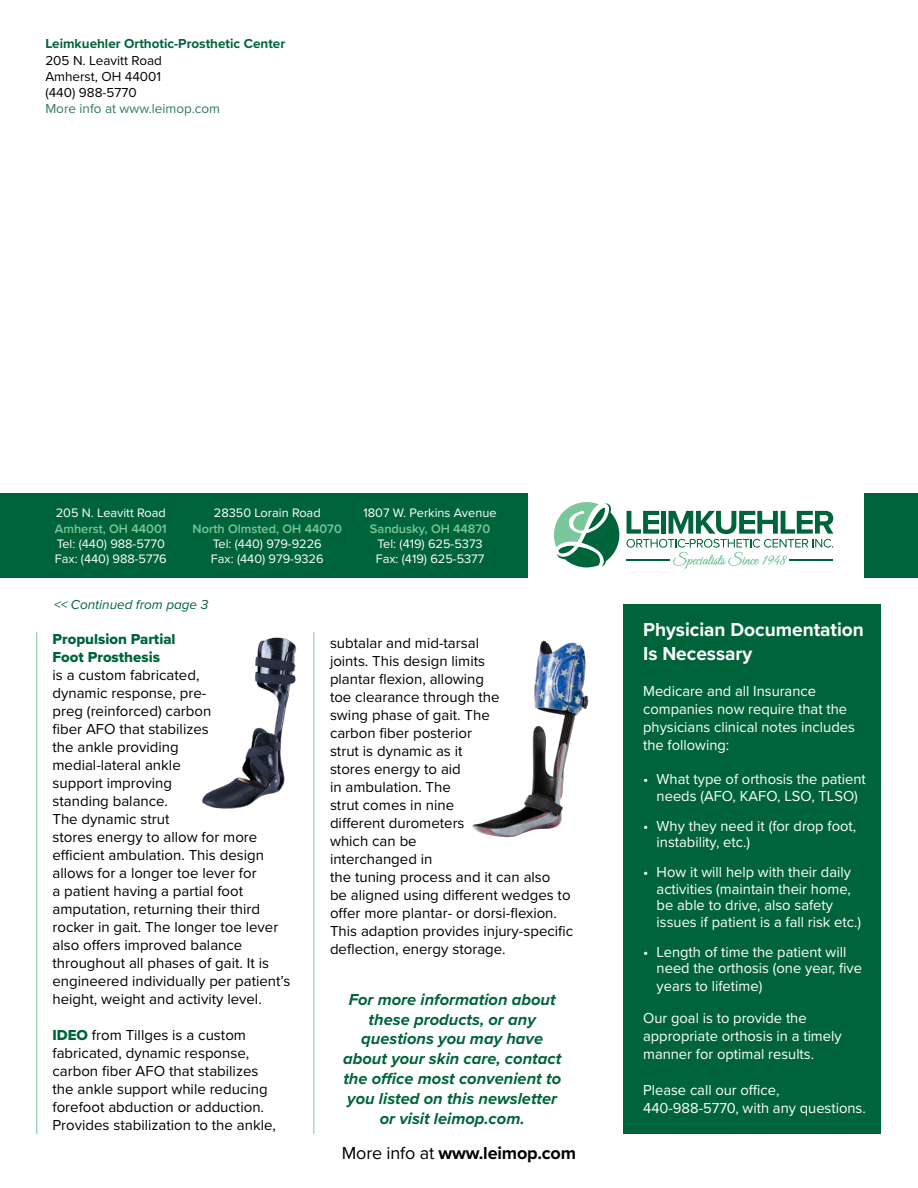
<style>
.page{position:relative;width:918px;height:1188px;background:#fff}
.page>*{position:absolute;margin:0;border:0;box-sizing:border-box;transform-origin:0 0}
.t1{font:700 19.5px/24px "Proxima Nova";color:#fff}
.t2{font:700 18px "Proxima Nova";letter-spacing:-.01em;color:#000}
.t3{font:italic 700 16.5px/19.8px "Proxima Nova";color:#00643b;text-align:center}
.t4{font:15px/18px "Proxima Nova";color:#000}
.t5{font:15px/16.5px "Proxima Nova";color:#fff}
.t6{font:15px/18px "Proxima Nova Extrabld";color:#00643b}
.t7{font:13.5px/16.2px "Proxima Nova";color:#000;text-align:justify}
.t8{font:700 13.5px "Proxima Nova";color:#00643b}
.t9{font:13.5px "Proxima Nova";color:#317d5d}
.t10{font:italic 13.5px "Proxima Nova";color:#00643b}
.t11{font:12.75px/15.3px "Proxima Nova";color:#fff}
.t12{font:600 12.75px "Proxima Nova";color:#7ac79b}
.s1{font-family:"Proxima Nova Extrabld";color:#00643b}
.s2{font-weight:400}
</style>
<div class="page">
<div style="left:0;top:493px;width:528px;height:85px;background:#00643b"></div>
<svg style="left:554px;top:502px;width:65px;height:65px"></svg>
<svg style="left:627px;top:511px;width:206px;height:58px"></svg>
<div style="left:864px;top:493px;width:54px;height:85px;background:#00643b"></div>
<div style="left:623px;top:605px;width:257px;height:529px;background:#00643b"></div>
<img style="left:472px;top:640px;width:117px;height:198px">
<img style="left:202px;top:637px;width:95px;height:172px">
<hr style="left:36px;top:632px;width:1px;height:502px;background:#7ac79b">
<hr style="left:314px;top:632px;width:1px;height:502px;background:#7ac79b">
<p class="t8" style="left:45px;top:34px;width:241px">Leimkuehler Orthotic-Prosthetic Center</p>
<p class="t7" style="left:45px;top:51px;width:118px">205 N. Leavitt Road Amherst, OH 44001 (440) 988-5770</p>
<p class="t9" style="left:45px;top:99px;width:176px">More info at www.leimop.com</p>
<p class="t11" style="left:56px;top:505px;width:111px">205 N. Leavitt Road</p>
<p class="t12" style="left:55px;top:519px;width:113px">Amherst, OH 44001</p>
<p class="t11" style="left:55px;top:536px;width:114px">Tel: (440) 988-5770<br>Fax: (440) 988-5776</p>
<p class="t11" style="left:214px;top:505px;width:108px">28350 Lorain Road</p>
<p class="t12" style="left:193px;top:519px;width:151px">North Olmsted, OH 44070</p>
<p class="t11" style="left:211px;top:536px;width:114px">Tel: (440) 979-9226<br>Fax: (440) 979-9326</p>
<p class="t11" style="left:364px;top:505px;width:134px">1807 W. Perkins Avenue</p>
<p class="t12" style="left:370px;top:519px;width:122px">Sandusky, OH 44870</p>
<p class="t11" style="left:376px;top:536px;width:110px">Tel: (419) 625-5373<br>Fax: (419) 625-5377</p>
<p class="t10" style="left:54px;top:594px;width:156px">&lt;&lt; Continued from page 3</p>
<p class="t6" style="left:52px;top:630px;width:125px">Propulsion Partial<br>Foot Prosthesis</p>
<p class="t4" style="left:52px;top:665px;width:240px">is a custom fabricated,<br>dynamic response, pre-<br>preg (reinforced) carbon<br>fiber AFO that stabilizes<br>the ankle providing<br>medial-lateral ankle<br>support improving<br>standing balance.<br>The dynamic strut<br>stores energy to allow for more efficient ambulation. This design allows for a longer toe lever for<br>a patient having a partial foot amputation, returning their third rocker in gait. The longer toe lever also offers improved balance throughout all phases of gait. It is engineered individually per patient’s height, weight and activity level.</p>
<p class="t4" style="left:52px;top:1025px;width:225px"><span class="s1">IDEO</span> from Tillges is a custom fabricated, dynamic response, carbon fiber AFO that stabilizes the ankle support while reducing forefoot abduction or adduction.<br>Provides stabilization to the ankle,</p>
<p class="t4" style="left:330px;top:633px;width:245px">subtalar and mid-tarsal<br>joints. This design limits<br>plantar flexion, allowing<br>toe clearance through the<br>swing phase of gait. The<br>carbon fiber posterior<br>strut is dynamic as it<br>stores energy to aid<br>in ambulation. The<br>strut comes in nine<br>different durometers<br>which can be<br>interchanged in<br>the tuning process and it can also<br>be aligned using different wedges to offer more plantar- or dorsi-flexion.<br>This adaption provides injury-specific deflection, energy storage.</p>
<p class="t3" style="left:343px;top:989px;width:220px">For more information about these products, or any questions you may have about your skin care, contact the office most convenient to you listed on this newsletter or visit leimop.com.</p>
<p class="t2" style="left:342px;top:1140px;width:236px"><span class="s2">More info at</span> www.leimop.com</p>
<h1 class="t1" style="left:643px;top:617px;width:222px">Physician Documentation<br>Is Necessary</h1>
<p class="t5" style="left:643px;top:681px;width:213px;line-height:18px">Medicare and all Insurance companies now require that the physicians clinical notes includes the following:</p>
<p class="t5" style="left:643px;top:770px;width:224px;text-align:center">• What type of orthosis the patient needs (AFO, KAFO, LSO, TLSO)</p>
<p class="t5" style="left:657px;top:817px;width:201px;text-indent:-13px">• Why they need it (for drop foot, instability, etc.)</p>
<p class="t5" style="left:657px;top:863px;width:206px;text-indent:-13px">• How it will help with their daily activities (maintain their home, be able to drive, also safety issues if patient is a fall risk etc.)</p>
<p class="t5" style="left:657px;top:943px;width:207px;text-indent:-13px">• Length of time the patient will need the orthosis (one year, five</p>
<p class="t5" style="left:643px;top:970px;width:165px;line-height:31.5px;text-indent:13px">years to lifetime)<br>Our goal is to provide the</p>
<p class="t5" style="left:643px;top:1026px;width:200px;line-height:18px">appropriate orthosis in a timely manner for optimal results.</p>
<p class="t5" style="left:643px;top:1080px;width:224px;line-height:18px">Please call our office,<br>440-988-5770, with any questions.</p>
</div>
